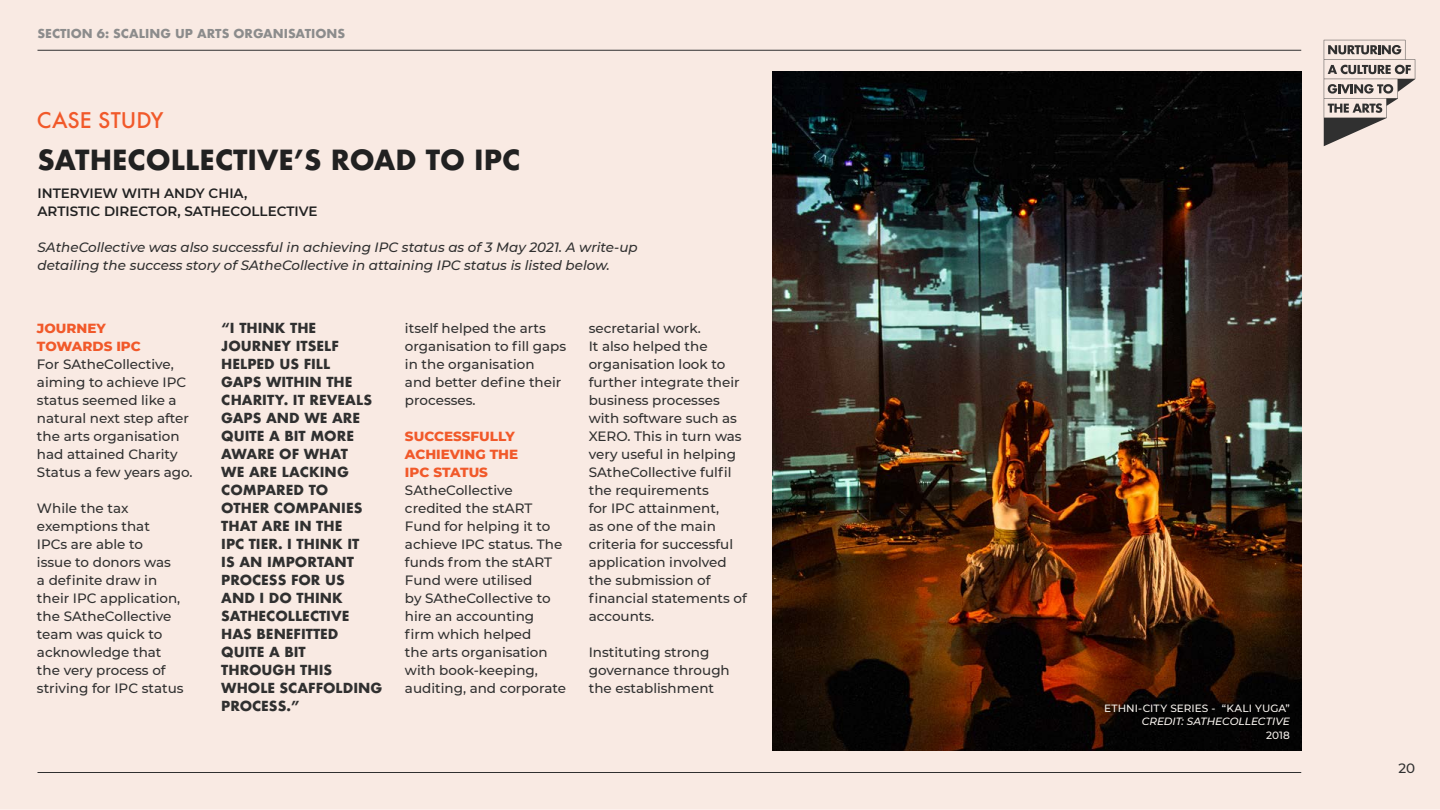
<style>
.page{position:relative;width:1440px;height:810px;background:#f9eae3}
.page>*{position:absolute;margin:0;border:0;box-sizing:border-box;transform-origin:0 0}
.t1{font:700 27px "Futura";color:#212121}
.t2{font:500 21px "Futura";color:#f1592a}
.t3{font:500 13.5px/18px "Montserrat";color:#303030}
.t4{font:700 13.5px/18px "Futura";color:#303030}
.t5{font:italic 500 13.5px/18px "Montserrat";color:#303030}
.t6{font:600 13.5px/18px "Montserrat";color:#212121}
.t7{font:800 13.5px/18px "Montserrat";color:#f1592a}
.t8{font:700 12px "Futura";color:#8c8c8c}
.t9{font:500 10.5px "Montserrat";letter-spacing:.005em;color:#f8f3ee}
.t10{font:italic 500 10.5px "Montserrat";color:#f8f3ee}
</style>
<div class="page">
<img style="left:772px;top:71px;width:529px;height:680px">
<svg style="left:1324px;top:40px;width:91px;height:106px"></svg>
<hr style="left:38px;top:50px;width:1263px;height:1px;background:#303030">
<hr style="left:38px;top:772px;width:1263px;height:1px;background:#303030">
<p class="t8" style="left:38px;top:24px;width:309px">SECTION 6: SCALING UP ARTS ORGANISATIONS</p>
<h2 class="t2" style="left:37px;top:105px;width:128px">CASE STUDY</h2>
<h1 class="t1" style="left:38px;top:140px;width:484px">SATHECOLLECTIVE’S ROAD TO IPC</h1>
<p class="t6" style="left:38px;top:184px;width:282px">INTERVIEW WITH ANDY CHIA,<br>ARTISTIC DIRECTOR, SATHECOLLECTIVE</p>
<p class="t5" style="left:38px;top:238px;width:602px">SAtheCollective was also successful in achieving IPC status as of 3 May 2021. A write-up detailing the success story of SAtheCollective in attaining IPC status is listed below.</p>
<p class="t7" style="left:37px;top:318px;width:105px">JOURNEY<br>TOWARDS IPC</p>
<p class="t3" style="left:37px;top:355px;width:157px">For SAtheCollective, aiming to achieve IPC status seemed like a natural next step after the arts organisation had attained Charity<br>Status a few years ago.</p>
<p class="t3" style="left:37px;top:499px;width:148px">While the tax exemptions that<br>IPCs are able to<br>issue to donors was<br>a definite draw in their IPC application, the SAtheCollective team was quick to acknowledge that the very process of striving for IPC status</p>
<p class="t4" style="left:221px;top:319px;width:163px">“I THINK THE<br>JOURNEY ITSELF<br>HELPED US FILL<br>GAPS WITHIN THE<br>CHARITY. IT REVEALS<br>GAPS AND WE ARE<br>QUITE A BIT MORE<br>AWARE OF WHAT<br>WE ARE LACKING<br>COMPARED TO<br>OTHER COMPANIES<br>THAT ARE IN THE<br>IPC TIER. I THINK IT<br>IS AN IMPORTANT<br>PROCESS FOR US<br>AND I DO THINK<br>SATHECOLLECTIVE<br>HAS BENEFITTED<br>QUITE A BIT<br>THROUGH THIS<br>WHOLE SCAFFOLDING<br>PROCESS.”</p>
<p class="t3" style="left:405px;top:319px;width:163px">itself helped the arts organisation to fill gaps in the organisation<br>and better define their processes.</p>
<p class="t7" style="left:405px;top:426px;width:115px">SUCCESSFULLY<br>ACHIEVING THE<br>IPC STATUS</p>
<p class="t3" style="left:405px;top:481px;width:163px">SAtheCollective credited the stART<br>Fund for helping it to achieve IPC status. The funds from the stART<br>Fund were utilised<br>by SAtheCollective to hire an accounting firm which helped<br>the arts organisation with book-keeping, auditing, and corporate</p>
<p class="t3" style="left:589px;top:318px;width:160px">secretarial work.<br>It also helped the organisation look to further integrate their business processes with software such as<br>XERO. This in turn was very useful in helping<br>SAtheCollective fulfil the requirements<br>for IPC attainment,<br>as one of the main criteria for successful application involved the submission of financial statements of accounts.</p>
<p class="t3" style="left:589px;top:642px;width:143px">Instituting strong governance through the establishment</p>
<p class="t9" style="left:1104px;top:701px;width:187px">ETHNI-CITY SERIES - “KALI YUGA”</p>
<p class="t10" style="left:1142px;top:714px;width:150px">CREDIT: SATHECOLLECTIVE</p>
<p class="t9" style="left:1266px;top:728px;width:25px">2018</p>
<p class="t3" style="left:1399px;top:758px;width:18px">20</p>
</div>
